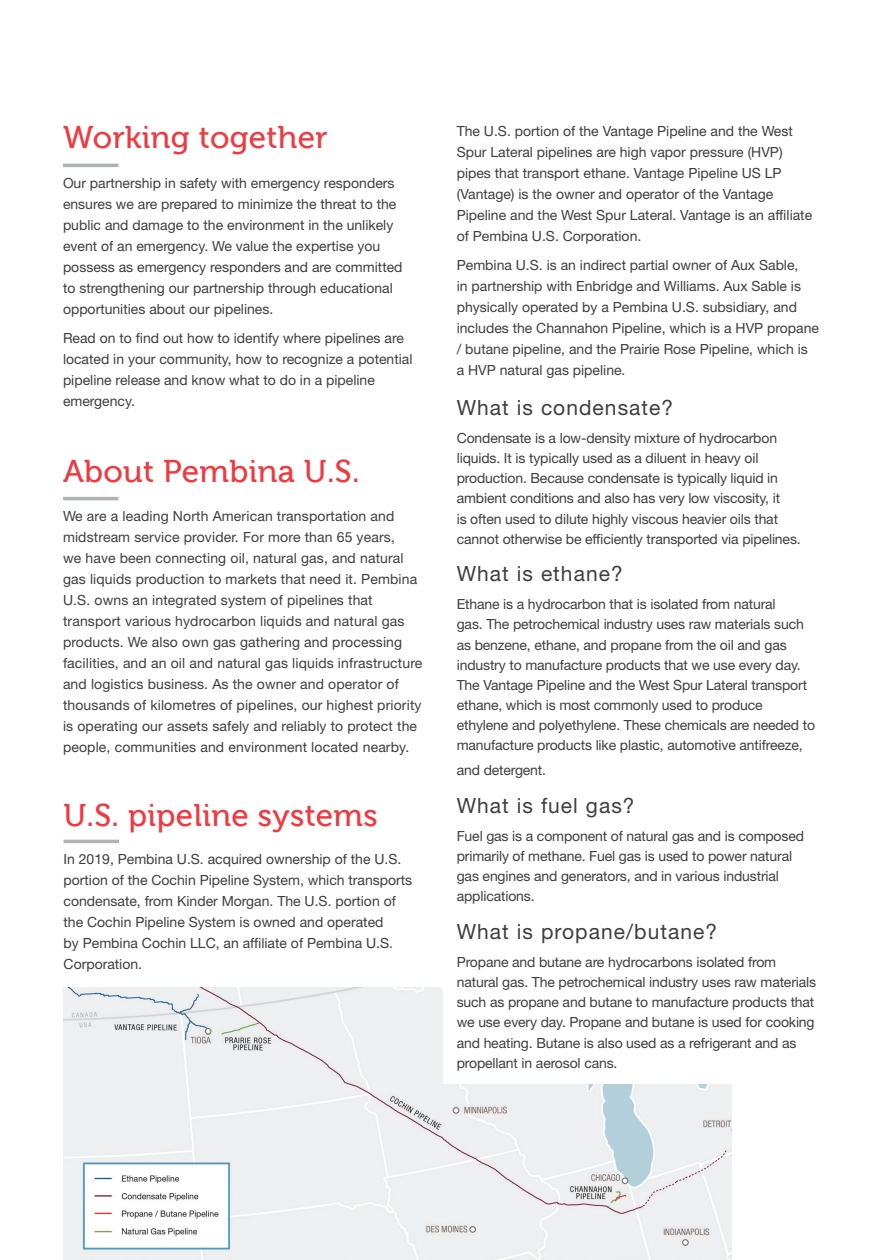
<style>
.page{position:relative;width:882px;height:1260px;background:#fff}
.page>*{position:absolute;margin:0;border:0;box-sizing:border-box;transform-origin:0 0}
.Title_-_red{font:31.5px "Museo 500";letter-spacing:.01em;color:#ee3a41}
.t1{font:21px "Helvetica Neue LT Std";letter-spacing:.05em;color:#3e3e3f}
.body{font:14px/21px "Helvetica Neue LT Std";color:#3e3e3f}
</style>
<div class="page">
<hr style="left:63px;top:497px;width:55px;height:3px;background:#b0b3b2">
<hr style="left:64px;top:840px;width:55px;height:3px;background:#b0b3b2">
<hr style="left:63px;top:164px;width:55px;height:3px;background:#b0b3b2">
<img style="left:64px;top:987px;width:667px;height:273px">
<div style="left:443px;top:943px;width:384px;height:141px;background:#fff"></div>
<p class="Title_-_red" style="left:63px;top:120px;width:266px">Working together</p>
<p class="body" style="left:63px;top:172px;width:341px">Our partnership in safety with emergency responders ensures we are prepared to minimize the threat to the public and damage to the environment in the unlikely event of an emergency. We value the expertise you possess as emergency responders and are committed to strengthening our partnership through educational opportunities about our pipelines.</p>
<p class="body" style="left:63px;top:327px;width:351px">Read on to find out how to identify where pipelines are located in your community, how to recognize a potential pipeline release and know what to do in a pipeline emergency.</p>
<p class="Title_-_red" style="left:63px;top:454px;width:298px">About Pembina U.S.</p>
<p class="body" style="left:63px;top:505px;width:361px">We are a leading North American transportation and midstream service provider. For more than 65 years,<br>we have been connecting oil, natural gas, and natural gas liquids production to markets that need it. Pembina U.S. owns an integrated system of pipelines that transport various hydrocarbon liquids and natural gas products. We also own gas gathering and processing facilities, and an oil and natural gas liquids infrastructure and logistics business. As the owner and operator of thousands of kilometres of pipelines, our highest priority is operating our assets safely and reliably to protect the people, communities and environment located nearby.</p>
<p class="Title_-_red" style="left:64px;top:798px;width:316px">U.S. pipeline systems</p>
<p class="body" style="left:64px;top:848px;width:350px">In 2019, Pembina U.S. acquired ownership of the U.S. portion of the Cochin Pipeline System, which transports condensate, from Kinder Morgan. The U.S. portion of the Cochin Pipeline System is owned and operated<br>by Pembina Cochin LLC, an affiliate of Pembina U.S.<br>Corporation.</p>
<p class="body" style="left:457px;top:120px;width:357px">The U.S. portion of the Vantage Pipeline and the West Spur Lateral pipelines are high vapor pressure (HVP) pipes that transport ethane. Vantage Pipeline US LP (Vantage) is the owner and operator of the Vantage Pipeline and the West Spur Lateral. Vantage is an affiliate of Pembina U.S. Corporation.</p>
<p class="body" style="left:457px;top:254px;width:364px">Pembina U.S. is an indirect partial owner of Aux Sable,<br>in partnership with Enbridge and Williams. Aux Sable is physically operated by a Pembina U.S. subsidiary, and includes the Channahon Pipeline, which is a HVP propane / butane pipeline, and the Prairie Rose Pipeline, which is<br>a HVP natural gas pipeline.</p>
<p class="t1" style="left:457px;top:395px;width:218px">What is condensate?</p>
<p class="body" style="left:457px;top:428px;width:346px;line-height:20.1px">Condensate is a low-density mixture of hydrocarbon liquids. It is typically used as a diluent in heavy oil production. Because condensate is typically liquid in ambient conditions and also has very low viscosity, it<br>is often used to dilute highly viscous heavier oils that cannot otherwise be efficiently transported via pipelines.</p>
<p class="t1" style="left:457px;top:561px;width:168px">What is ethane?</p>
<p class="body" style="left:457px;top:594px;width:360px;line-height:20.1px">Ethane is a hydrocarbon that is isolated from natural<br>gas. The petrochemical industry uses raw materials such as benzene, ethane, and propane from the oil and gas industry to manufacture products that we use every day.<br>The Vantage Pipeline and the West Spur Lateral transport ethane, which is most commonly used to produce ethylene and polyethylene. These chemicals are needed to manufacture products like plastic, automotive antifreeze,</p>
<p class="body" style="left:457px;top:760px;width:91px">and detergent.</p>
<p class="t1" style="left:457px;top:793px;width:179px">What is fuel gas?</p>
<p class="body" style="left:457px;top:826px;width:349px;line-height:20.1px">Fuel gas is a component of natural gas and is composed primarily of methane. Fuel gas is used to power natural gas engines and generators, and in various industrial applications.</p>
<p class="t1" style="left:457px;top:919px;width:262px">What is propane/butane?</p>
<p class="body" style="left:457px;top:952px;width:361px;line-height:20.1px">Propane and butane are hydrocarbons isolated from natural gas. The petrochemical industry uses raw materials such as propane and butane to manufacture products that we use every day. Propane and butane is used for cooking and heating. Butane is also used as a refrigerant and as propellant in aerosol cans.</p>
</div>
